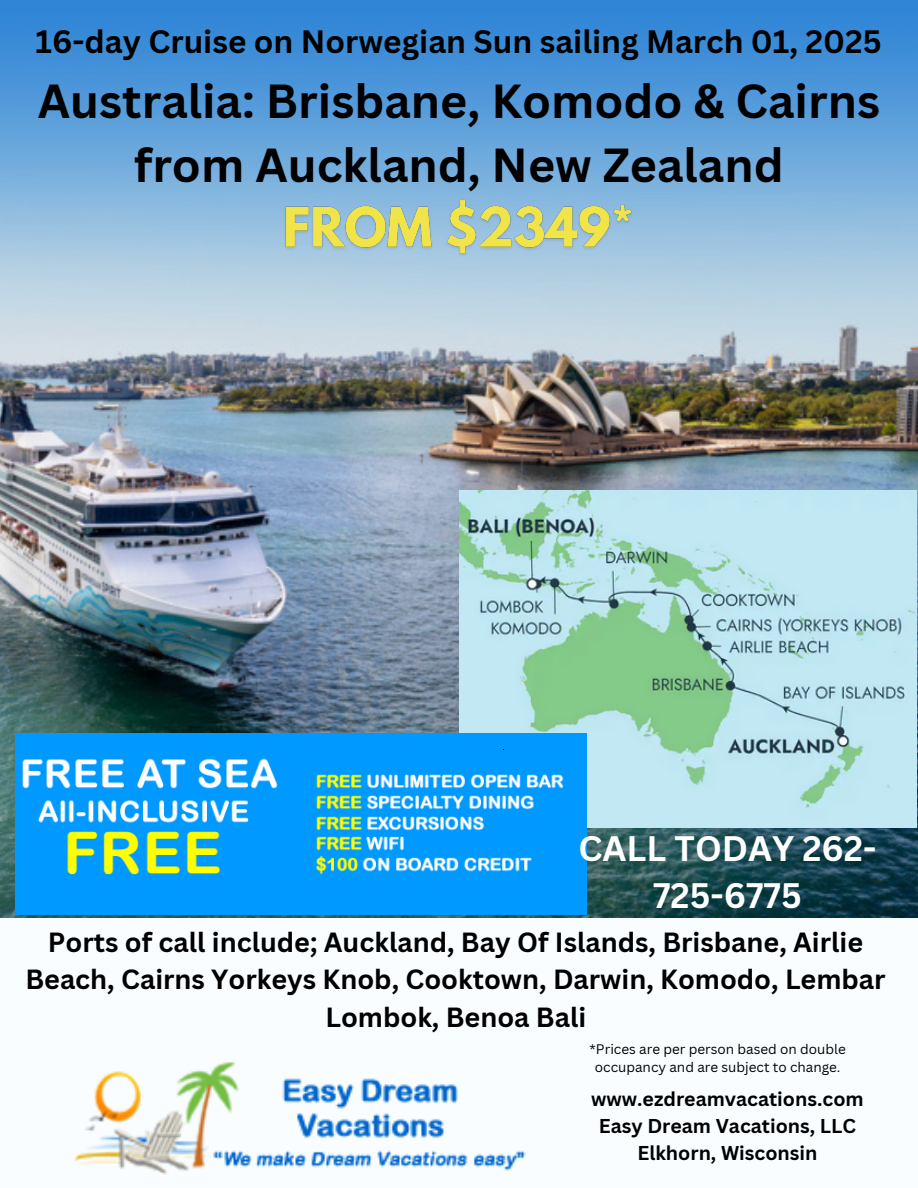
<style>
.page{position:relative;width:918px;height:1188px;background:#f9fdff}
.page>*{position:absolute;margin:0;border:0;box-sizing:border-box;transform-origin:0 0}
.t1{font:700 46.5px/64.2px "Canva Sans";color:#000;text-align:center}
.t2{font:700 34.5px/47.2px "Canva Sans";color:#fff;text-align:center}
.t3{font:700 31.5px "Canva Sans";color:#000}
.t4{font:700 27px/37.2px "Canva Sans";color:#000;text-align:center}
.t5{font:700 19.5px/27px "Canva Sans";color:#000;text-align:center}
.t6{font:13.5px/18px "Canva Sans";color:#000;text-align:center}
</style>
<div class="page">
<img style="left:74px;top:1061px;width:452px;height:114px">
<img style="left:0;top:0;width:918px;height:918px">
<img style="left:459px;top:490px;width:458px;height:337px">
<img style="left:15px;top:733px;width:572px;height:182px">
<img style="left:281px;top:195px;width:357px;height:68px">
<p class="t3" style="left:35px;top:20px;width:848px">16-day Cruise on Norwegian Sun sailing March 01, 2025</p>
<p class="t1" style="left:38px;top:68px;width:844px">Australia: Brisbane, Komodo &amp; Cairns from Auckland, New Zealand</p>
<h3 class="t2" style="left:578px;top:824px;width:300px">CALL TODAY 262-<br>725-6775</h3>
<h6 class="t4" style="left:25px;top:923px;width:862px">Ports of call include; Auckland, Bay Of Islands, Brisbane, Airlie<br>Beach, Cairns Yorkeys Knob, Cooktown, Darwin, Komodo, Lembar<br>Lombok, Benoa Bali</h6>
<h5 class="t6" style="left:590px;top:1040px;width:258px">*Prices are per person based on double occupancy and are subject to change.</h5>
<h2 class="t5" style="left:591px;top:1085px;width:274px">www.ezdreamvacations.com<br>Easy Dream Vacations, LLC<br>Elkhorn, Wisconsin</h2>
</div>
